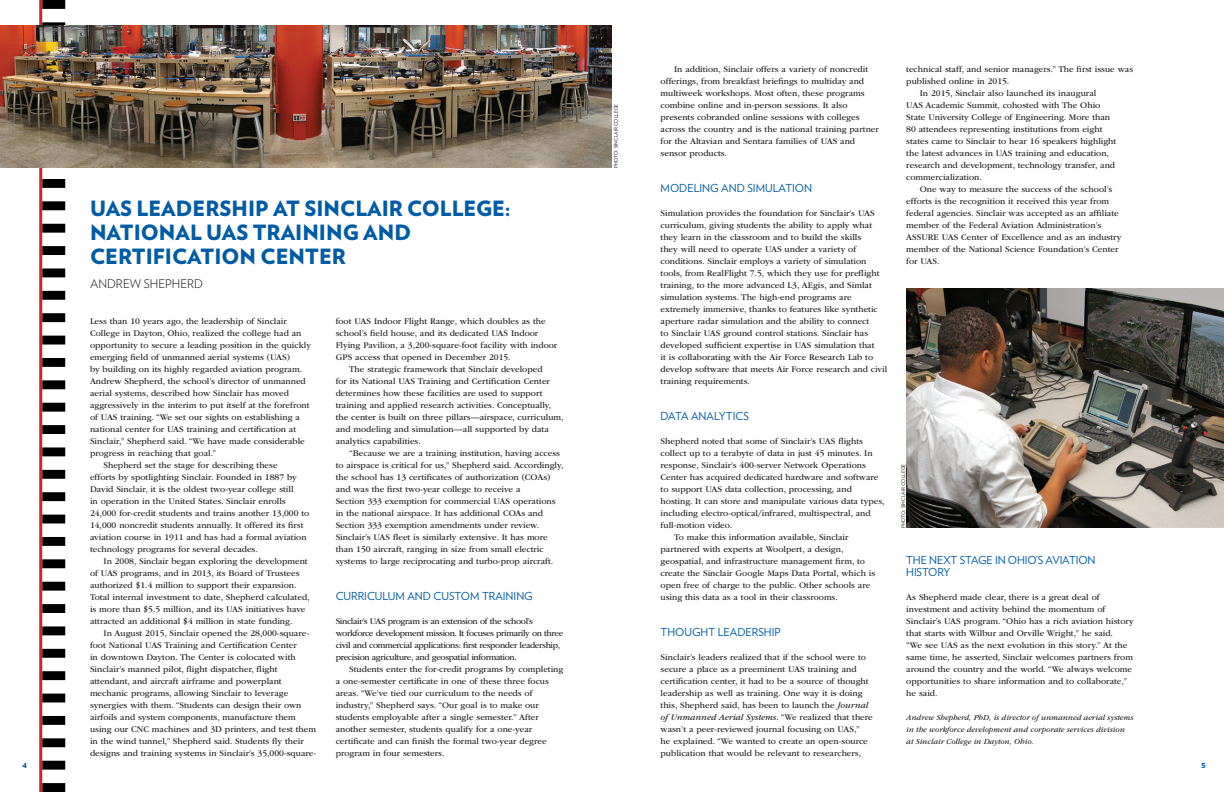
<style>
.page{position:relative;width:1224px;height:792px;background:#fff}
.page>*{position:absolute;margin:0;border:0;box-sizing:border-box;transform-origin:0 0}
.headline{font:900 21px/24px "Verlag";color:#015ba5}
.Speaker{font:300 12px "Verlag";color:#231f20}
.subhead{font:11px/12px "Verlag";color:#015ba5}
.text_indent{font:9px/12px "ITC Garamond MM 405 625";color:#231f20}
.Text_1st{font:9px/12px "ITC Garamond MM 405 625";color:#231f20}
.Text_1st-2{font:9px/12px "ITC Garamond MM 405 625";letter-spacing:-.04em;color:#231f20}
.text_bio{font:8px/12px "ITC Garamond MM It 405 625";color:#231f20}
.t1{font:900 7px "Verlag";color:#015ba5}
.photo_credit{font:5px "Verlag";color:#231f20}
.s1{font-family:"ITC Garamond MM It 405 625"}
</style>
<div class="page">
<svg style="left:42px;top:0;width:23px;height:792px"></svg>
<hr style="left:39px;top:0;width:3px;height:792px;background:#d1232a">
<img style="left:906px;top:288px;width:318px;height:240px">
<img style="left:0;top:26px;width:612px;height:142px">
<p class="headline" style="left:90px;top:195px;width:422px">UAS LEADERSHIP AT SINCLAIR COLLEGE:<br>NATIONAL UAS TRAINING AND<br>CERTIFICATION CENTER</p>
<p class="Speaker" style="left:90px;top:275px;width:115px">ANDREW SHEPHERD</p>
<p class="Text_1st" style="left:90px;top:315px;width:223px">Less than 10 years ago, the leadership of Sinclair College in Dayton, Ohio, realized the college had an opportunity to secure a leading position in the quickly emerging field of unmanned aerial systems (UAS)<br>by building on its highly regarded aviation program.<br>Andrew Shepherd, the school’s director of unmanned aerial systems, described how Sinclair has moved aggressively in the interim to put itself at the forefront of UAS training. “We set our sights on establishing a national center for UAS training and certification at Sinclair,” Shepherd said. “We have made considerable progress in reaching that goal.”</p>
<p class="text_indent" style="left:90px;top:459px;width:221px;text-indent:14px">Shepherd set the stage for describing these<br>efforts by spotlighting Sinclair. Founded in 1887 by David Sinclair, it is the oldest two-year college still<br>in operation in the United States. Sinclair enrolls 24,000 for-credit students and trains another 13,000 to 14,000 noncredit students annually. It offered its first aviation course in 1911 and has had a formal aviation technology programs for several decades.</p>
<p class="text_indent" style="left:90px;top:555px;width:221px;text-indent:14px">In 2008, Sinclair began exploring the development of UAS programs, and in 2013, its Board of Trustees authorized $1.4 million to support their expansion.<br>Total internal investment to date, Shepherd calculated, is more than $5.5 million, and its UAS initiatives have attracted an additional $4 million in state funding.</p>
<p class="text_indent" style="left:90px;top:627px;width:228px;text-indent:14px">In August 2015, Sinclair opened the 28,000-square&shy;foot National UAS Training and Certification Center<br>in downtown Dayton. The Center is colocated with Sinclair’s manned pilot, flight dispatcher, flight attendant, and aircraft airframe and powerplant mechanic programs, allowing Sinclair to leverage synergies with them. “Students can design their own airfoils and system components, manufacture them using our CNC machines and 3D printers, and test them in the wind tunnel,” Shepherd said. Students fly their designs and training systems in Sinclair’s 35,000-square-</p>
<p class="text_indent" style="left:336px;top:315px;width:223px">foot UAS Indoor Flight Range, which doubles as the school’s field house, and its dedicated UAS Indoor Flying Pavilion, a 3,200-square-foot facility with indoor GPS access that opened in December 2015.</p>
<p class="text_indent" style="left:336px;top:363px;width:230px;text-indent:14px">The strategic framework that Sinclair developed<br>for its National UAS Training and Certification Center determines how these facilities are used to support training and applied research activities. Conceptually, the center is built on three pillars—airspace, curriculum, and modeling and simulation—all supported by data analytics capabilities.</p>
<p class="text_indent" style="left:336px;top:447px;width:229px;text-indent:14px">“Because we are a training institution, having access to airspace is critical for us,” Shepherd said. Accordingly, the school has 13 certificates of authorization (COAs) and was the first two-year college to receive a<br>Section 333 exemption for commercial UAS operations in the national airspace. It has additional COAs and Section 333 exemption amendments under review.<br>Sinclair’s UAS fleet is similarly extensive. It has more than 150 aircraft, ranging in size from small electric systems to large reciprocating and turbo-prop aircraft.</p>
<p class="subhead" style="left:336px;top:589px;width:199px">CURRICULUM AND CUSTOM TRAINING</p>
<p class="Text_1st-2" style="left:336px;top:615px;width:229px">Sinclair’s UAS program is an extension of the school’s workforce development mission. It focuses primarily on three civil and commercial applications: first responder leadership, precision agriculture, and geospatial information.</p>
<p class="text_indent" style="left:336px;top:663px;width:229px;text-indent:14px">Students enter the for-credit programs by completing a one-semester certificate in one of these three focus areas. “We’ve tied our curriculum to the needs of industry,” Shepherd says. “Our goal is to make our students employable after a single semester.” After another semester, students qualify for a one-year certificate and can finish the formal two-year degree program in four semesters.</p>
<p class="photo_credit" style="left:612px;top:168px;width:66px;rotate:-90deg">PHOTO: SINCLAIR COLLEGE</p>
<p class="text_indent" style="left:661px;top:63px;width:220px;text-indent:14px">In addition, Sinclair offers a variety of noncredit offerings, from breakfast briefings to multiday and multiweek workshops. Most often, these programs combine online and in-person sessions. It also presents cobranded online sessions with colleges across the country and is the national training partner for the Altavian and Sentara families of UAS and sensor products.</p>
<p class="subhead" style="left:661px;top:181px;width:153px">MODELING AND SIMULATION</p>
<p class="Text_1st" style="left:661px;top:207px;width:228px">Simulation provides the foundation for Sinclair’s UAS curriculum, giving students the ability to apply what they learn in the classroom and to build the skills<br>they will need to operate UAS under a variety of conditions. Sinclair employs a variety of simulation tools, from RealFlight 7.5, which they use for preflight training, to the more advanced L3, AEgis, and Simlat simulation systems. The high-end programs are extremely immersive, thanks to features like synthetic aperture radar simulation and the ability to connect<br>to Sinclair UAS ground control stations. Sinclair has developed sufficient expertise in UAS simulation that<br>it is collaborating with the Air Force Research Lab to develop software that meets Air Force research and civil training requirements.</p>
<p class="subhead" style="left:661px;top:409px;width:90px">DATA ANALYTICS</p>
<p class="Text_1st" style="left:661px;top:435px;width:226px">Shepherd noted that some of Sinclair’s UAS flights collect up to a terabyte of data in just 45 minutes. In response, Sinclair’s 400-server Network Operations Center has acquired dedicated hardware and software to support UAS data collection, processing, and hosting. It can store and manipulate various data types, including electro-optical/infrared, multispectral, and full-motion video.</p>
<p class="text_indent" style="left:661px;top:531px;width:216px;text-indent:14px">To make this information available, Sinclair partnered with experts at Woolpert, a design, geospatial, and infrastructure management firm, to create the Sinclair Google Maps Data Portal, which is open free of charge to the public. Other schools are using this data as a tool in their classrooms.</p>
<p class="subhead" style="left:661px;top:625px;width:121px">THOUGHT LEADERSHIP</p>
<p class="Text_1st" style="left:661px;top:651px;width:214px">Sinclair’s leaders realized that if the school were to secure a place as a preeminent UAS training and certification center, it had to be a source of thought leadership as well as training. One way it is doing this, Shepherd said, has been to launch the <span class="s1">Journal of Unmanned Aerial Systems</span>. “We realized that there wasn’t a peer-reviewed journal focusing on UAS,”<br>he explained. “We wanted to create an open-source publication that would be relevant to researchers,</p>
<p class="Text_1st" style="left:906px;top:63px;width:228px">technical staff, and senior managers.” The first issue was published online in 2015.</p>
<p class="text_indent" style="left:906px;top:87px;width:212px;text-indent:14px">In 2015, Sinclair also launched its inaugural<br>UAS Academic Summit, cohosted with The Ohio State University College of Engineering. More than 80 attendees representing institutions from eight states came to Sinclair to hear 16 speakers highlight the latest advances in UAS training and education, research and development, technology transfer, and commercialization.</p>
<p class="text_indent" style="left:906px;top:183px;width:217px;text-indent:14px">One way to measure the success of the school’s efforts is the recognition it received this year from federal agencies. Sinclair was accepted as an affiliate member of the Federal Aviation Administration’s ASSURE UAS Center of Excellence and as an industry member of the National Science Foundation’s Center for UAS.</p>
<p class="photo_credit" style="left:900px;top:528px;width:66px;rotate:-90deg">PHOTO: SINCLAIR COLLEGE</p>
<p class="subhead" style="left:906px;top:553px;width:191px">THE NEXT STAGE IN OHIO’S AVIATION<br>HISTORY</p>
<p class="Text_1st" style="left:906px;top:591px;width:229px">As Shepherd made clear, there is a great deal of investment and activity behind the momentum of Sinclair’s UAS program. “Ohio has a rich aviation history that starts with Wilbur and Orville Wright,” he said.<br>“We see UAS as the next evolution in this story.” At the same time, he asserted, Sinclair welcomes partners from around the country and the world. “We always welcome opportunities to share information and to collaborate,” he said.</p>
<p class="text_bio" style="left:906px;top:712px;width:229px">Andrew Shepherd, PhD, is director of unmanned aerial systems in the workforce development and corporate services division at Sinclair College in Dayton, Ohio.</p>
<p class="t1" style="left:22px;top:760px;width:6px">4</p>
<p class="t1" style="left:1202px;top:760px;width:6px">5</p>
</div>
